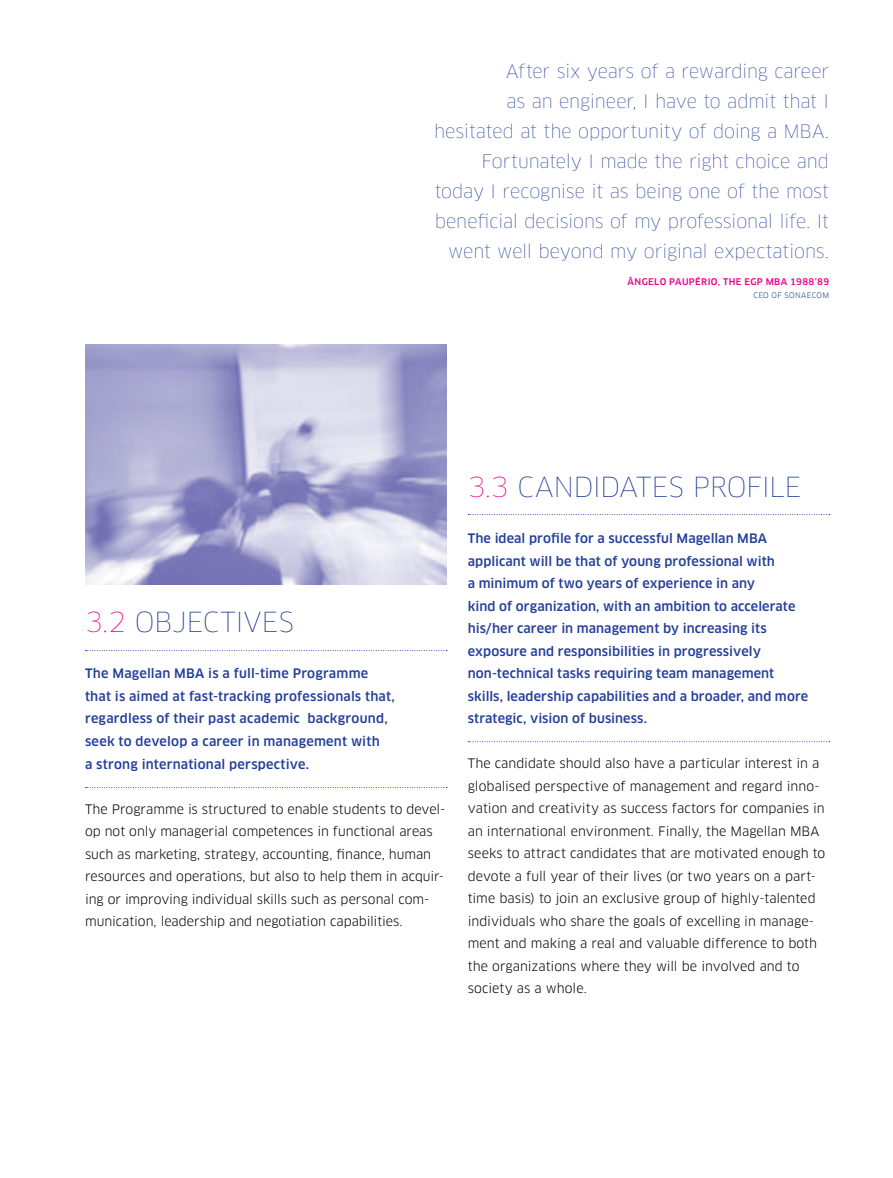
<style>
.page{position:relative;width:893px;height:1178px;background:#fff}
.page>*{position:absolute;margin:0;border:0;box-sizing:border-box;transform-origin:0 0}
.t1{font:100 27px "Clan";letter-spacing:-.015em;color:#233e99}
.t2{font:100 18px/30px "Clan";letter-spacing:-.01em;color:#233e99;text-align:right}
.t3{font:12.75px/22.5px "Clan";color:#000}
.t4{font:500 12.75px/22.5px "Clan";letter-spacing:.01em;color:#233e99}
.t5{font:500 9px "Clan";letter-spacing:.04em;color:#ec008c}
.t6{font:7.5px "Clan";letter-spacing:.04em;color:#233e99}
.s1{color:#ec008c}
</style>
<div class="page">
<svg style="left:85px;top:650px;width:362px;height:1px"></svg>
<svg style="left:468px;top:514px;width:362px;height:1px"></svg>
<img style="left:85px;top:344px;width:362px;height:241px">
<svg style="left:85px;top:787px;width:362px;height:1px"></svg>
<svg style="left:468px;top:741px;width:362px;height:1px"></svg>
<p class="t2" style="left:434px;top:56px;width:396px">After six years of a rewarding career<br>as an engineer, I have to admit that I hesitated at the opportunity of doing a MBA.<br>Fortunately I made the right choice and today I recognise it as being one of the most beneficial decisions of my professional life. It went well beyond my original expectations.</p>
<p class="t5" style="left:628px;top:276px;width:203px">ÂNGELO PAUPÉRIO, THE EGP MBA 1988’89</p>
<p class="t6" style="left:753px;top:291px;width:77px">CEO OF SONAECOM</p>
<h1 class="t1" style="left:85px;top:605px;width:210px"><span class="s1">3.2</span> OBJECTIVES</h1>
<p class="t4" style="left:85px;top:663px;width:311px">The Magellan MBA is a full-time Programme that is aimed at fast-tracking professionals that, regardless of their past academic background, seek to develop a career in management with<br>a strong international perspective.</p>
<p class="t3" style="left:85px;top:798px;width:362px">The Programme is structured to enable students to devel&shy;op not only managerial competences in functional areas such as marketing, strategy, accounting, finance, human resources and operations, but also to help them in acquir&shy;ing or improving individual skills such as personal com&shy;munication, leadership and negotiation capabilities.</p>
<h1 class="t1" style="left:468px;top:470px;width:335px"><span class="s1">3.3</span> CANDIDATES PROFILE</h1>
<p class="t4" style="left:468px;top:527px;width:342px">The ideal profile for a successful Magellan MBA applicant will be that of young professional with<br>a minimum of two years of experience in any<br>kind of organization, with an ambition to accelerate his/her career in management by increasing its exposure and responsibilities in progressively non-technical tasks requiring team management skills, leadership capabilities and a broader, and more strategic, vision of business.</p>
<p class="t3" style="left:468px;top:752px;width:359px">The candidate should also have a particular interest in a globalised perspective of management and regard inno&shy;vation and creativity as success factors for companies in an international environment. Finally, the Magellan MBA seeks to attract candidates that are motivated enough to devote a full year of their lives (or two years on a part&shy;time basis) to join an exclusive group of highly-talented individuals who share the goals of excelling in manage&shy;ment and making a real and valuable difference to both the organizations where they will be involved and to society as a whole.</p>
</div>
